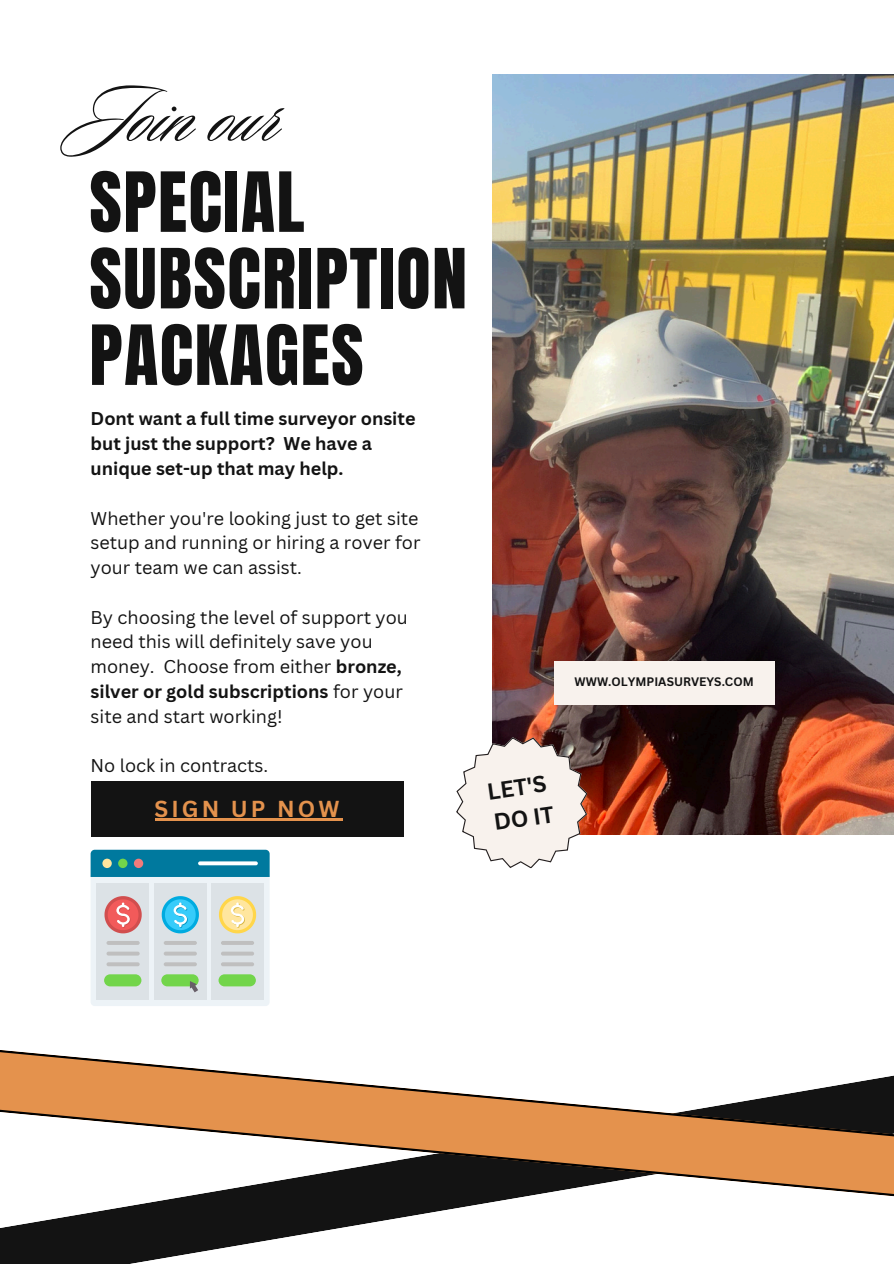
<style>
.page{position:relative;width:894px;height:1264px;background:#fff}
.page>*{position:absolute;margin:0;border:0;box-sizing:border-box;transform-origin:0 0}
.t1{font:83.85px "Sloop Script Pro";color:#131313}
.t2{font:70.35px/76.5px "Anton";letter-spacing:.02em;color:#131313}
.t3{font:700 22.5px/31.5px "Canva Sans";color:#131313}
.t4{font:700 22.5px "Canva Sans";letter-spacing:.135em;color:#e4924d}
.t5{font:18px/24.8px "Canva Sans";color:#131313;text-align:justify}
.t6{font:700 18px/24.8px "Canva Sans";color:#131313}
.t7{font:700 12px "Canva Sans";color:#131313}
.s1{font-weight:700}
</style>
<div class="page">
<svg style="left:0;top:1242px;width:258px;height:21px;fill:#131313"></svg>
<svg style="left:0;top:1050px;width:893px;height:192px"></svg>
<img style="left:492px;top:75px;width:401px;height:759px">
<div style="left:554px;top:661px;width:220px;height:43px;background:#f8f2ed"></div>
<svg style="left:456px;top:737px;width:131px;height:131px"></svg>
<div style="left:91px;top:781px;width:312px;height:55px;background:#131313"></div>
<hr style="left:155px;top:818px;width:187px;height:2px;background:#e4924d">
<svg style="left:91px;top:849px;width:178px;height:157px;background:#b1cccb"></svg>
<h3 class="t1" style="left:74px;top:73px;width:207px">Join our</h3>
<h5 class="t2" style="left:89px;top:165px;width:379px">SPECIAL<br>SUBSCRIPTION<br>PACKAGES</h5>
<h2 class="t6" style="left:91px;top:406px;width:326px">Dont want a full time surveyor onsite but just the support? We have a unique set-up that may help.</h2>
<h4 class="t5" style="left:91px;top:505px;width:331px">Whether you're looking just to get site setup and running or hiring a rover for your team we can assist.</h4>
<h5 class="t5" style="left:91px;top:604px;width:318px;text-align:left">By choosing the level of support you need this will definitely save you money. Choose from either <span class="s1">bronze, silver or gold subscriptions</span> for your site and start working!</h5>
<h5 class="t5" style="left:91px;top:752px;width:179px">No lock in contracts.</h5>
<p class="t4" style="left:155px;top:793px;width:186px">SIGN UP NOW</p>
<h1 class="t7" style="left:574px;top:673px;width:181px">WWW.OLYMPIASURVEYS.COM</h1>
<p class="t3" style="left:485px;top:775px;width:64px;rotate:-8deg">LET'S<br>DO IT</p>
</div>
